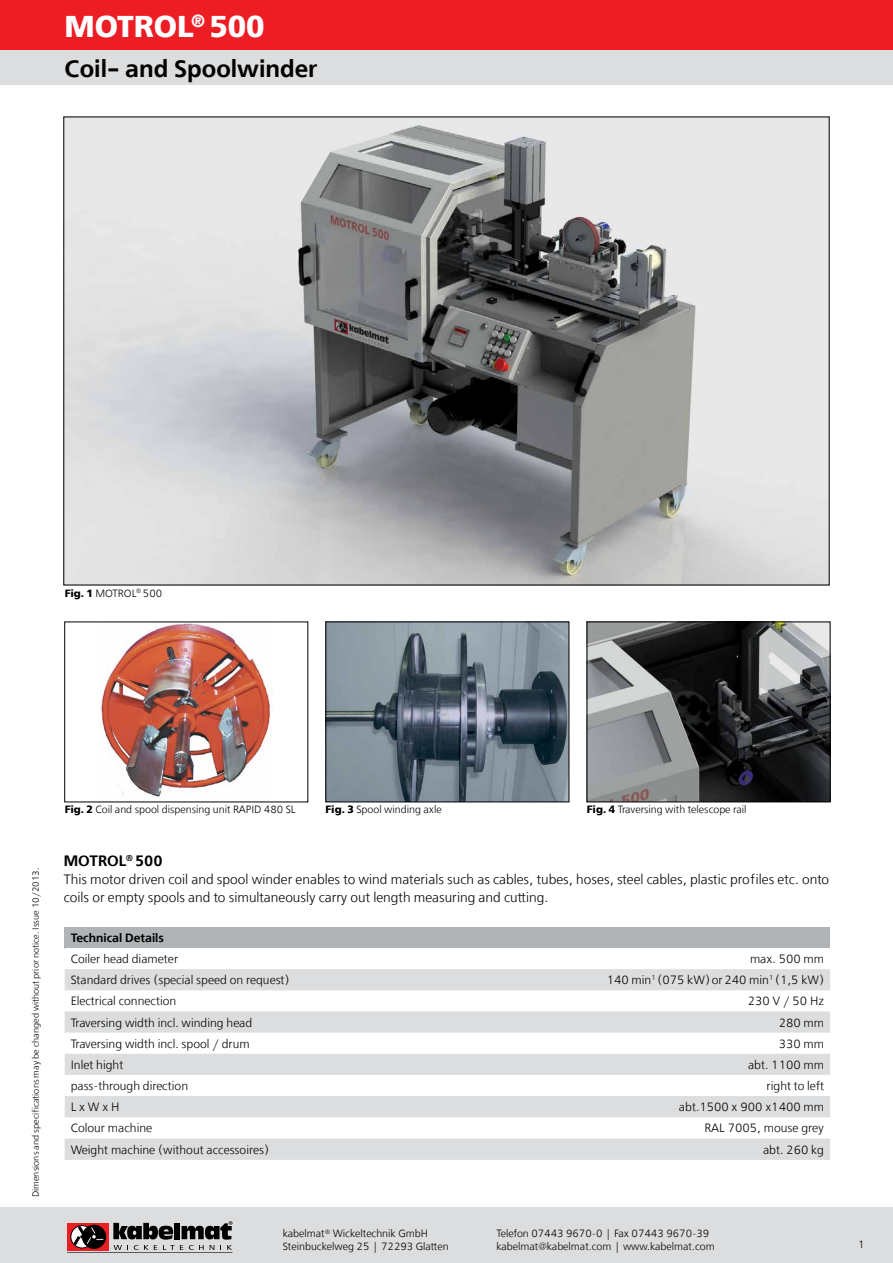
<style>
.page{position:relative;width:893px;height:1263px;background:#fff}
.page>*{position:absolute;margin:0;border:0;box-sizing:border-box;transform-origin:0 0}
.t1{font:700 30px "Free Set";color:#fff}
.t2{font:600 24px "Free Set";color:#000}
.t3{font:600 15px "Free Set";color:#000}
.t4{font:300 13.5px/18px "Free Set";color:#000}
.t5{font:300 12px "Free Set";color:#000}
.t6{font:600 12px "Free Set";color:#000}
.t7{font:300 10.5px/12.6px "Free Set";color:#000}
.t8{font:300 9px "Free Set";color:#000}
.s1{font-weight:700}
</style>
<div class="page">
<div style="left:0;top:1208px;width:893px;height:55px;background:#dcddde"></div>
<div style="left:0;top:0;width:893px;height:51px;background:#ed1d24"></div>
<div style="left:0;top:51px;width:893px;height:34px;background:#dcddde"></div>
<svg style="left:113px;top:1221px;width:119px;height:29px"></svg>
<svg style="left:67px;top:1223px;width:42px;height:27px"></svg>
<svg style="left:71px;top:1225px;width:22px;height:23px"></svg>
<div style="left:70px;top:1225px;width:24px;height:23px;border:1px solid #000;border-radius:50%"></div>
<div style="left:82px;top:1225px;width:24px;height:23px;background:#000;border-radius:50%"></div>
<div style="left:82px;top:1225px;width:24px;height:23px;border:1px solid #000;border-radius:50%"></div>
<svg style="left:74px;top:1226px;width:30px;height:18px"></svg>
<img style="left:66px;top:119px;width:761px;height:464px">
<img style="left:101px;top:624px;width:171px;height:173px">
<img style="left:328px;top:624px;width:239px;height:176px">
<img style="left:589px;top:624px;width:239px;height:176px">
<div style="left:587px;top:622px;width:243px;height:180px;border:1px solid #000"></div>
<div style="left:65px;top:927px;width:765px;height:21px;background:#b1b4b6"></div>
<svg style="left:65px;top:969px;width:765px;height:191px;fill:#dcddde"></svg>
<h1 class="t1" style="left:65px;top:8px;width:201px">MOTROL<sup>®</sup> 500</h1>
<h2 class="t2" style="left:65px;top:54px;width:255px">Coil- and Spoolwinder</h2>
<p class="t7" style="left:65px;top:587px;width:99px"><span class="s1">Fig. 1</span> MOTROL<sup>®</sup> 500</p>
<p class="t8" style="left:30px;top:1197px;width:331px;rotate:-90deg">Dimensions and specifications may be changed without prior notice. Issue 10/2013.</p>
<p class="t7" style="left:65px;top:803px;width:233px"><span class="s1">Fig. 2</span> Coil and spool dispensing unit RAPID 480 SL</p>
<p class="t7" style="left:326px;top:803px;width:118px"><span class="s1">Fig. 3</span> Spool winding axle</p>
<p class="t7" style="left:587px;top:803px;width:161px"><span class="s1">Fig. 4</span> Traversing with telescope rail</p>
<p class="t3" style="left:64px;top:852px;width:100px">MOTROL<sup>®</sup> 500</p>
<p class="t4" style="left:64px;top:871px;width:767px">This motor driven coil and spool winder enables to wind materials such as cables, tubes, hoses, steel cables, plastic profiles etc. onto coils or empty spools and to simultaneously carry out length measuring and cutting.</p>
<p class="t6" style="left:71px;top:931px;width:95px">Technical Details</p>
<p class="t5" style="left:71px;top:952px;width:109px">Coiler head diameter</p>
<p class="t5" style="left:750px;top:952px;width:76px">max. 500 mm</p>
<p class="t5" style="left:71px;top:973px;width:220px">Standard drives (special speed on request)</p>
<p class="t5" style="left:607px;top:973px;width:219px">140 min<sup>1</sup> (075 kW)or240 min<sup>1</sup> (1,5 kW)</p>
<p class="t5" style="left:71px;top:994px;width:107px">Electrical connection</p>
<p class="t5" style="left:748px;top:994px;width:78px">230 V / 50 Hz</p>
<p class="t5" style="left:71px;top:1015px;width:183px">Traversing width incl. winding head</p>
<p class="t5" style="left:779px;top:1015px;width:47px">280 mm</p>
<p class="t5" style="left:71px;top:1037px;width:181px">Traversing width incl. spool / drum</p>
<p class="t5" style="left:779px;top:1037px;width:47px">330 mm</p>
<p class="t5" style="left:71px;top:1058px;width:54px">Inlet hight</p>
<p class="t5" style="left:748px;top:1058px;width:78px">abt. 1100 mm</p>
<p class="t5" style="left:71px;top:1079px;width:119px">pass-through direction</p>
<p class="t5" style="left:767px;top:1079px;width:59px">right to left</p>
<p class="t5" style="left:71px;top:1100px;width:50px">L x W x H</p>
<p class="t5" style="left:679px;top:1100px;width:147px">abt.1500 x 900 x1400 mm</p>
<p class="t5" style="left:71px;top:1121px;width:83px">Colour machine</p>
<p class="t5" style="left:705px;top:1121px;width:121px">RAL 7005, mouse grey</p>
<p class="t5" style="left:71px;top:1142px;width:200px">Weight machine (without accessoires)</p>
<p class="t5" style="left:763px;top:1142px;width:63px">abt. 260 kg</p>
<p class="t7" style="left:283px;top:1227px;width:167px">kabelmat<sup>®</sup> Wickeltechnik GmbH<br>Steinbuckelweg 25 | 72293 Glatten</p>
<p class="t7" style="left:496px;top:1227px;width:220px">Telefon 07443 9670-0 | Fax 07443 9670-39 kabelmat@kabelmat.com | www.kabelmat.com</p>
<p class="t7" style="left:858px;top:1238px;width:8px">1</p>
</div>
